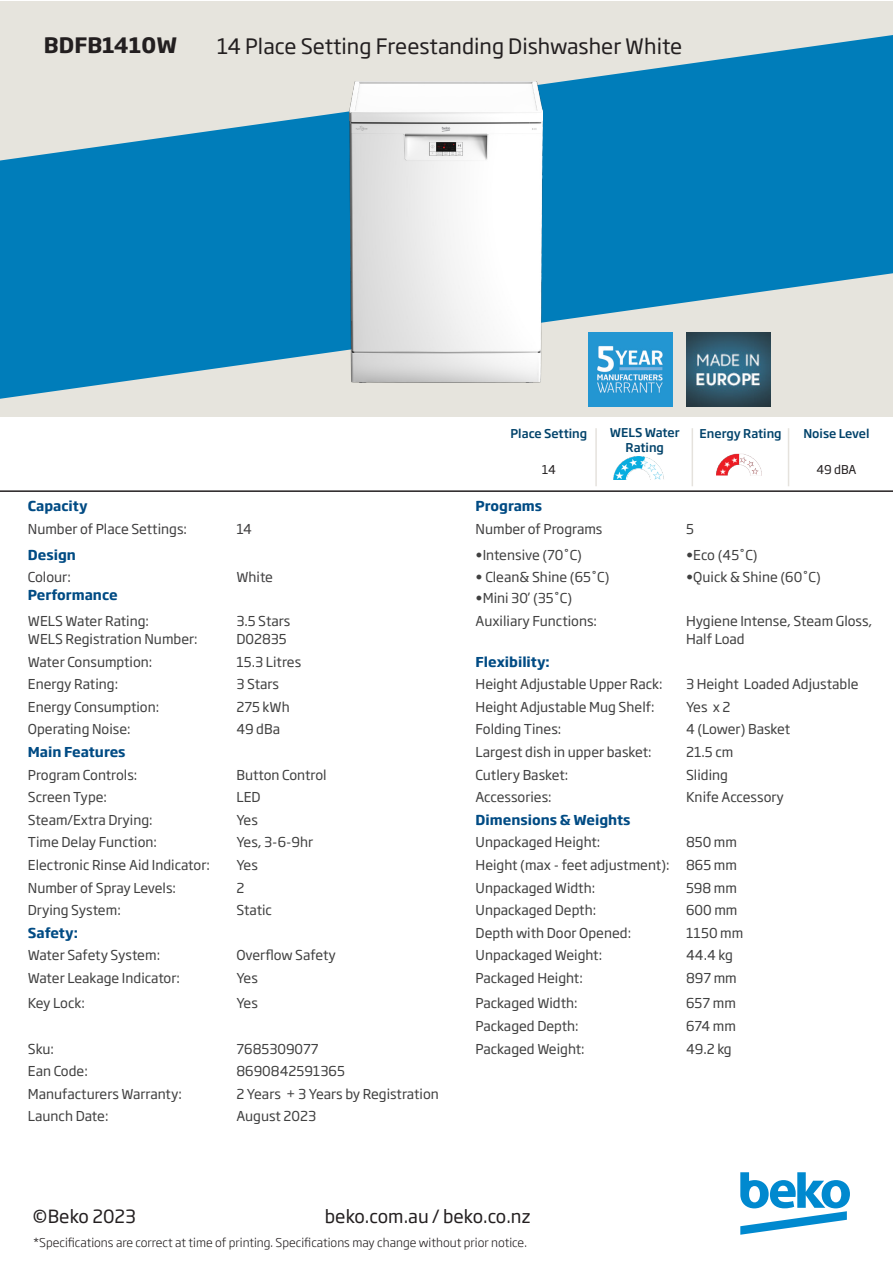
<style>
.page{position:relative;width:893px;height:1263px;background:#fff}
.page>*{position:absolute;margin:0;border:0;box-sizing:border-box;transform-origin:0 0}
.t1{font:21px "Soho Gothic Pro";color:#231f20}
.t2{font:700 21px "Soho Gothic Pro";color:#231f20}
.t3{font:18px "Soho Gothic Pro";color:#231f20}
.t4{font:13.5px/18px "Soho Gothic Pro";color:#404040}
.t5{font:700 13.5px "Soho Gothic Pro";color:#004b84}
.t6{font:13.5px "Soho Gothic Pro";color:#403f40}
.t7{font:13.5px "Soho Gothic Pro";letter-spacing:-.02em;color:#404040}
.t8{font:300 12px "Soho Gothic Pro";color:#231f20}
.t9{font:500 12px/14.4px "Soho Gothic Pro";color:#01426a;text-align:center}
.t10{font:12px "Soho Gothic Pro";letter-spacing:-.005em;color:#231f20}
</style>
<div class="page">
<div style="left:0;top:1px;width:893px;height:416px;background:#e6e4dd"></div>
<svg style="left:0;top:35px;width:893px;height:364px;fill:#007dba"></svg>
<img style="left:589px;top:332px;width:83px;height:74px">
<img style="left:686px;top:332px;width:84px;height:74px">
<svg style="left:740px;top:1172px;width:110px;height:63px"></svg>
<hr style="left:0;top:490px;width:893px;height:2px;background:#231f20">
<img style="left:349px;top:81px;width:193px;height:301px">
<img style="left:716px;top:453px;width:45px;height:23px">
<hr style="left:595px;top:428px;width:2px;height:58px;background:#e5e2dd">
<hr style="left:692px;top:428px;width:1px;height:58px;background:#e5e2dd">
<hr style="left:788px;top:428px;width:1px;height:58px;background:#e5e2dd">
<img style="left:613px;top:457px;width:51px;height:22px">
<p class="t2" style="left:44px;top:29px;width:135px">BDFB1410W</p>
<p class="t1" style="left:217px;top:30px;width:467px">14 Place Setting Freestanding Dishwasher White</p>
<p class="t9" style="left:510px;top:425px;width:78px">Place Setting</p>
<p class="t10" style="left:542px;top:460px;width:15px">14</p>
<p class="t9" style="left:610px;top:425px;width:71px">WELS Water<br>Rating</p>
<p class="t9" style="left:700px;top:425px;width:84px">Energy Rating</p>
<p class="t9" style="left:803px;top:425px;width:68px">Noise Level</p>
<p class="t10" style="left:816px;top:460px;width:42px">49 dBA</p>
<p class="t5" style="left:28px;top:495px;width:61px">Capacity</p>
<p class="t5" style="left:476px;top:495px;width:68px">Programs</p>
<p class="t6" style="left:28px;top:518px;width:161px">Number of Place Settings:</p>
<p class="t6" style="left:236px;top:518px;width:17px">14</p>
<p class="t6" style="left:476px;top:518px;width:128px">Number of Programs</p>
<p class="t4" style="left:686px;top:519px;width:9px">5</p>
<p class="t5" style="left:28px;top:544px;width:50px">Design</p>
<p class="t4" style="left:476px;top:545px;width:108px">•Intensive (70˚C)</p>
<p class="t4" style="left:686px;top:545px;width:73px">•Eco (45˚C)</p>
<p class="t6" style="left:28px;top:567px;width:44px">Colour:</p>
<p class="t5" style="left:28px;top:585px;width:91px">Performance</p>
<p class="t6" style="left:236px;top:567px;width:38px">White</p>
<p class="t4" style="left:476px;top:568px;width:136px">• Clean&amp; Shine (65˚C)</p>
<p class="t4" style="left:476px;top:589px;width:98px">•Mini 30’ (35˚C)</p>
<p class="t4" style="left:686px;top:568px;width:136px">•Quick &amp; Shine (60˚C)</p>
<p class="t4" style="left:28px;top:611px;width:123px">WELS Water Rating:</p>
<p class="t4" style="left:28px;top:629px;width:171px">WELS Registration Number:</p>
<p class="t4" style="left:236px;top:611px;width:56px">3.5 Stars</p>
<p class="t4" style="left:236px;top:629px;width:52px">D02835</p>
<p class="t4" style="left:476px;top:611px;width:123px">Auxiliary Functions:</p>
<p class="t4" style="left:686px;top:611px;width:188px">Hygiene Intense, Steam Gloss,<br>Half Load</p>
<p class="t4" style="left:28px;top:652px;width:126px">Water Consumption:</p>
<p class="t4" style="left:236px;top:652px;width:66px">15.3 Litres</p>
<p class="t5" style="left:476px;top:651px;width:76px">Flexibility:</p>
<p class="t4" style="left:28px;top:674px;width:92px">Energy Rating:</p>
<p class="t4" style="left:236px;top:674px;width:44px">3 Stars</p>
<p class="t4" style="left:476px;top:674px;width:189px">Height Adjustable Upper Rack:</p>
<p class="t4" style="left:686px;top:674px;width:174px">3 Height Loaded Adjustable</p>
<p class="t4" style="left:28px;top:697px;width:133px">Energy Consumption:</p>
<p class="t4" style="left:236px;top:697px;width:55px">275 kWh</p>
<p class="t4" style="left:476px;top:697px;width:181px">Height Adjustable Mug Shelf:</p>
<p class="t4" style="left:686px;top:697px;width:46px">Yes x 2</p>
<p class="t4" style="left:28px;top:720px;width:104px">Operating Noise:</p>
<p class="t4" style="left:236px;top:720px;width:45px">49 dBa</p>
<p class="t6" style="left:476px;top:719px;width:87px">Folding Tines:</p>
<p class="t7" style="left:686px;top:719px;width:106px">4 (Lower) Basket</p>
<p class="t5" style="left:28px;top:741px;width:99px">Main Features</p>
<p class="t4" style="left:476px;top:742px;width:178px">Largest dish in upper basket:</p>
<p class="t4" style="left:686px;top:742px;width:49px">21.5 cm</p>
<p class="t4" style="left:28px;top:765px;width:111px">Program Controls:</p>
<p class="t4" style="left:236px;top:765px;width:92px">Button Control</p>
<p class="t4" style="left:476px;top:765px;width:94px">Cutlery Basket:</p>
<p class="t4" style="left:686px;top:765px;width:43px">Sliding</p>
<p class="t4" style="left:28px;top:787px;width:81px">Screen Type:</p>
<p class="t4" style="left:236px;top:787px;width:26px">LED</p>
<p class="t4" style="left:476px;top:787px;width:78px">Accessories:</p>
<p class="t4" style="left:686px;top:787px;width:99px">Knife Accessory</p>
<p class="t4" style="left:28px;top:810px;width:126px">Steam/Extra Drying:</p>
<p class="t4" style="left:236px;top:810px;width:23px">Yes</p>
<p class="t5" style="left:476px;top:809px;width:156px">Dimensions &amp; Weights</p>
<p class="t4" style="left:28px;top:833px;width:131px">Time Delay Function:</p>
<p class="t4" style="left:236px;top:833px;width:78px">Yes, 3-6-9hr</p>
<p class="t4" style="left:476px;top:833px;width:126px">Unpackaged Height:</p>
<p class="t4" style="left:686px;top:833px;width:53px">850 mm</p>
<p class="t4" style="left:28px;top:855px;width:184px">Electronic Rinse Aid Indicator:</p>
<p class="t4" style="left:236px;top:855px;width:23px">Yes</p>
<p class="t4" style="left:476px;top:855px;width:196px">Height (max - feet adjustment):</p>
<p class="t4" style="left:686px;top:855px;width:52px">865 mm</p>
<p class="t4" style="left:28px;top:878px;width:150px">Number of Spray Levels:</p>
<p class="t4" style="left:236px;top:878px;width:9px">2</p>
<p class="t4" style="left:476px;top:878px;width:121px">Unpackaged Width:</p>
<p class="t4" style="left:686px;top:878px;width:52px">598 mm</p>
<p class="t4" style="left:28px;top:900px;width:94px">Drying System:</p>
<p class="t4" style="left:236px;top:900px;width:37px">Static</p>
<p class="t4" style="left:476px;top:900px;width:122px">Unpackaged Depth:</p>
<p class="t4" style="left:686px;top:900px;width:53px">600 mm</p>
<p class="t5" style="left:28px;top:922px;width:52px">Safety:</p>
<p class="t4" style="left:476px;top:923px;width:157px">Depth with Door Opened:</p>
<p class="t4" style="left:686px;top:923px;width:59px">1150 mm</p>
<p class="t4" style="left:28px;top:946px;width:134px">Water Safety System:</p>
<p class="t4" style="left:236px;top:946px;width:101px">Overflow Safety</p>
<p class="t4" style="left:476px;top:946px;width:128px">Unpackaged Weight:</p>
<p class="t4" style="left:686px;top:946px;width:48px">44.4 kg</p>
<p class="t4" style="left:28px;top:968px;width:154px">Water Leakage Indicator:</p>
<p class="t4" style="left:236px;top:968px;width:23px">Yes</p>
<p class="t4" style="left:476px;top:968px;width:109px">Packaged Height:</p>
<p class="t4" style="left:686px;top:968px;width:52px">897 mm</p>
<p class="t4" style="left:28px;top:994px;width:59px">Key Lock:</p>
<p class="t4" style="left:236px;top:994px;width:23px">Yes</p>
<p class="t4" style="left:476px;top:994px;width:104px">Packaged Width:</p>
<p class="t4" style="left:686px;top:994px;width:51px">657 mm</p>
<p class="t4" style="left:476px;top:1016px;width:105px">Packaged Depth:</p>
<p class="t4" style="left:686px;top:1016px;width:51px">674 mm</p>
<p class="t4" style="left:28px;top:1039px;width:28px">Sku:</p>
<p class="t4" style="left:236px;top:1039px;width:84px">7685309077</p>
<p class="t4" style="left:476px;top:1039px;width:111px">Packaged Weight:</p>
<p class="t4" style="left:686px;top:1039px;width:47px">49.2 kg</p>
<p class="t4" style="left:28px;top:1061px;width:62px">Ean Code:</p>
<p class="t4" style="left:236px;top:1061px;width:110px">8690842591365</p>
<p class="t4" style="left:28px;top:1084px;width:156px">Manufacturers Warranty:</p>
<p class="t4" style="left:236px;top:1084px;width:204px">2 Years + 3 Years by Registration</p>
<p class="t4" style="left:28px;top:1106px;width:82px">Launch Date:</p>
<p class="t4" style="left:236px;top:1106px;width:81px">August 2023</p>
<p class="t3" style="left:33px;top:1202px;width:105px">©Beko 2023</p>
<p class="t3" style="left:325px;top:1202px;width:207px">beko.com.au / beko.co.nz</p>
<p class="t8" style="left:33px;top:1233px;width:495px">*Specifications are correct at time of printing. Specifications may change without prior notice.</p>
</div>
